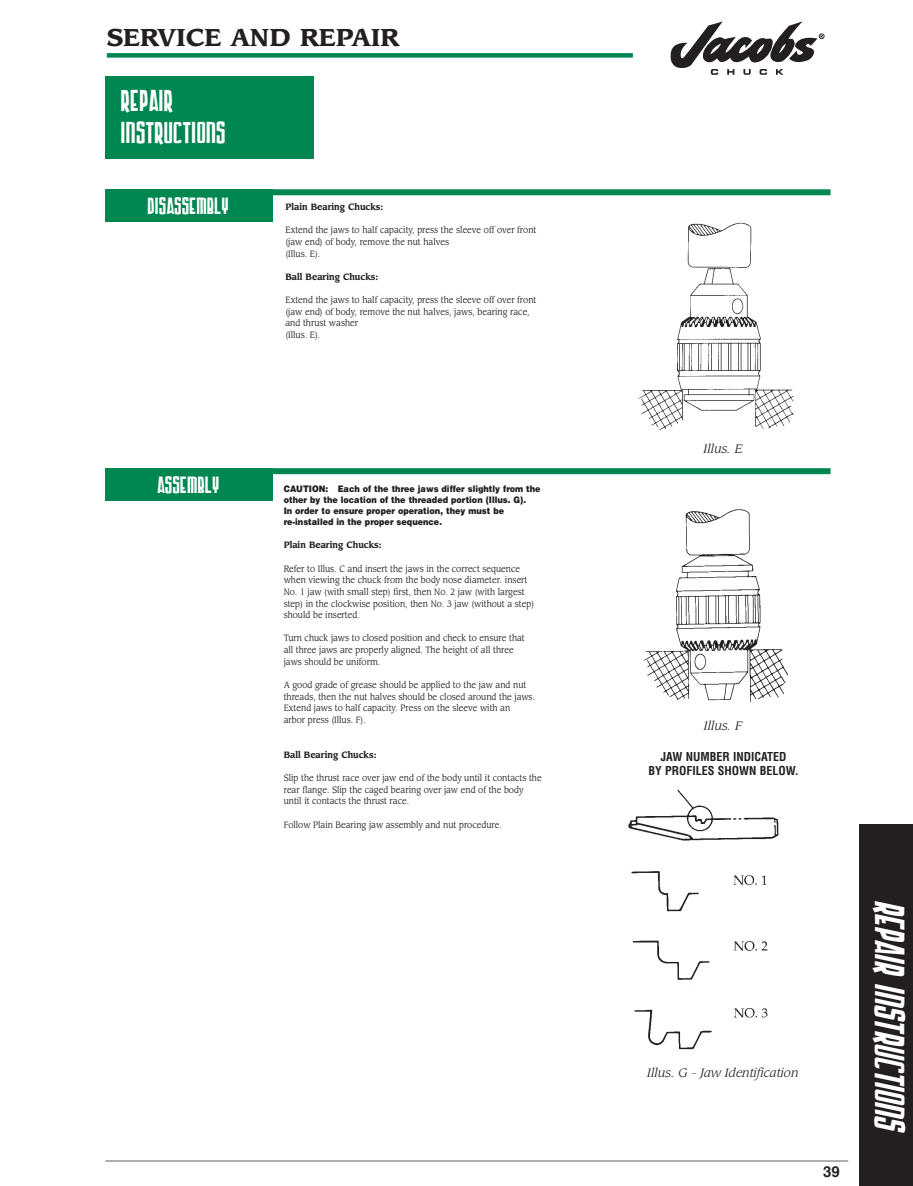
<style>
.page{position:relative;width:913px;height:1186px;background:#fff}
.page>*{position:absolute;margin:0;border:0;box-sizing:border-box;transform-origin:0 0}
.t1{font:italic 37.5px "Armor Piercing";color:#fff}
.t2{font:27px/32.4px "Armor Piercing";color:#fff}
.t3{font:700 24px "Leawood";color:#231f20}
.t4{font:21px "Armor Piercing";color:#fff}
.t5{font:700 15px "Helvetica";color:#231f20}
.t6{font:italic 12px "Leawood";color:#231f20}
.t7{font:700 condensed 12px/14.4px "Helvetica";color:#231f20;text-align:center}
.t8{font:9px/11.7px "Leawood";color:#231f20;scale:.9 1}
.t9{font:900 9px/11.1px "Helvetica";color:#231f20;scale:.9 1}
.t10{font:700 9px "Leawood";color:#231f20;scale:.9 1}
</style>
<div class="page">
<hr style="left:105px;top:1160px;width:743px;height:1px;background:#939598">
<svg style="left:670px;top:21px;width:154px;height:54px"></svg>
<div style="left:107px;top:53px;width:525px;height:5px;background:#008751"></div>
<div style="left:105px;top:76px;width:208px;height:83px;background:#008751"></div>
<div style="left:859px;top:824px;width:53px;height:361px;background:#231f20"></div>
<div style="left:107px;top:189px;width:723px;height:6px;background:#008751"></div>
<div style="left:105px;top:189px;width:167px;height:32px;background:#008751"></div>
<div style="left:107px;top:468px;width:723px;height:6px;background:#008751"></div>
<div style="left:105px;top:468px;width:167px;height:32px;background:#008751"></div>
<img style="left:638px;top:222px;width:156px;height:208px">
<img style="left:644px;top:509px;width:144px;height:194px">
<img style="left:628px;top:789px;width:151px;height:261px">
<h3 class="t3" style="left:107px;top:27px;width:294px">SERVICE AND REPAIR</h3>
<h2 class="t2" style="left:121px;top:85px;width:107px">REPAIR<br>INSTRUCTIONS</h2>
<h3 class="t4" style="left:148px;top:194px;width:83px">DISASSEMBLY</h3>
<h3 class="t4" style="left:158px;top:473px;width:64px">ASSEMBLY</h3>
<p class="t10" style="left:285px;top:203px;width:110px">Plain Bearing Chucks:</p>
<p class="t8" style="left:285px;top:225px;width:280px">Extend the jaws to half capacity, press the sleeve off over front (jaw end) of body, remove the nut halves<br>(Illus. E).</p>
<p class="t10" style="left:285px;top:273px;width:105px">Ball Bearing Chucks:</p>
<p class="t8" style="left:285px;top:295px;width:280px">Extend the jaws to half capacity, press the sleeve off over front (jaw end) of body, remove the nut halves, jaws, bearing race, and thrust washer<br>(Illus. E).</p>
<p class="t9" style="left:284px;top:484px;width:287px">CAUTION: Each of the three jaws differ slightly from the other by the location of the threaded portion (Illus. G).<br>In order to ensure proper operation, they must be re-installed in the proper sequence.</p>
<p class="t10" style="left:284px;top:541px;width:110px">Plain Bearing Chucks:</p>
<p class="t8" style="left:284px;top:563px;width:280px">Refer to Illus. C and insert the jaws in the correct sequence when viewing the chuck from the body nose diameter. insert No. 1 jaw (with small step) first, then No. 2 jaw (with largest step) in the clockwise position, then No. 3 jaw (without a step) should be inserted.</p>
<p class="t8" style="left:284px;top:633px;width:269px">Turn chuck jaws to closed position and check to ensure that all three jaws are properly aligned. The height of all three jaws should be uniform.</p>
<p class="t8" style="left:284px;top:679px;width:281px">A good grade of grease should be applied to the jaw and nut threads, then the nut halves should be closed around the jaws.<br>Extend jaws to half capacity. Press on the sleeve with an<br>arbor press (Illus. F).</p>
<p class="t10" style="left:284px;top:750px;width:105px">Ball Bearing Chucks:</p>
<p class="t8" style="left:284px;top:773px;width:288px">Slip the thrust race over jaw end of the body until it contacts the rear flange. Slip the caged bearing over jaw end of the body until it contacts the thrust race.</p>
<p class="t8" style="left:284px;top:819px;width:244px">Follow Plain Bearing jaw assembly and nut procedure.</p>
<h3 class="t6" style="left:703px;top:443px;width:40px">Illus. E</h3>
<h3 class="t6" style="left:703px;top:720px;width:40px">Illus. F</h3>
<h3 class="t7" style="left:648px;top:750px;width:152px">JAW NUMBER INDICATED<br>BY PROFILES SHOWN BELOW.</h3>
<h3 class="t6" style="left:647px;top:1066px;width:153px">Illus. G - Jaw Identification</h3>
<h3 class="t5" style="left:823px;top:1165px;width:18px">39</h3>
<h1 class="t1" style="left:909px;top:904px;width:230px;rotate:90deg">repair instructions</h1>
</div>
